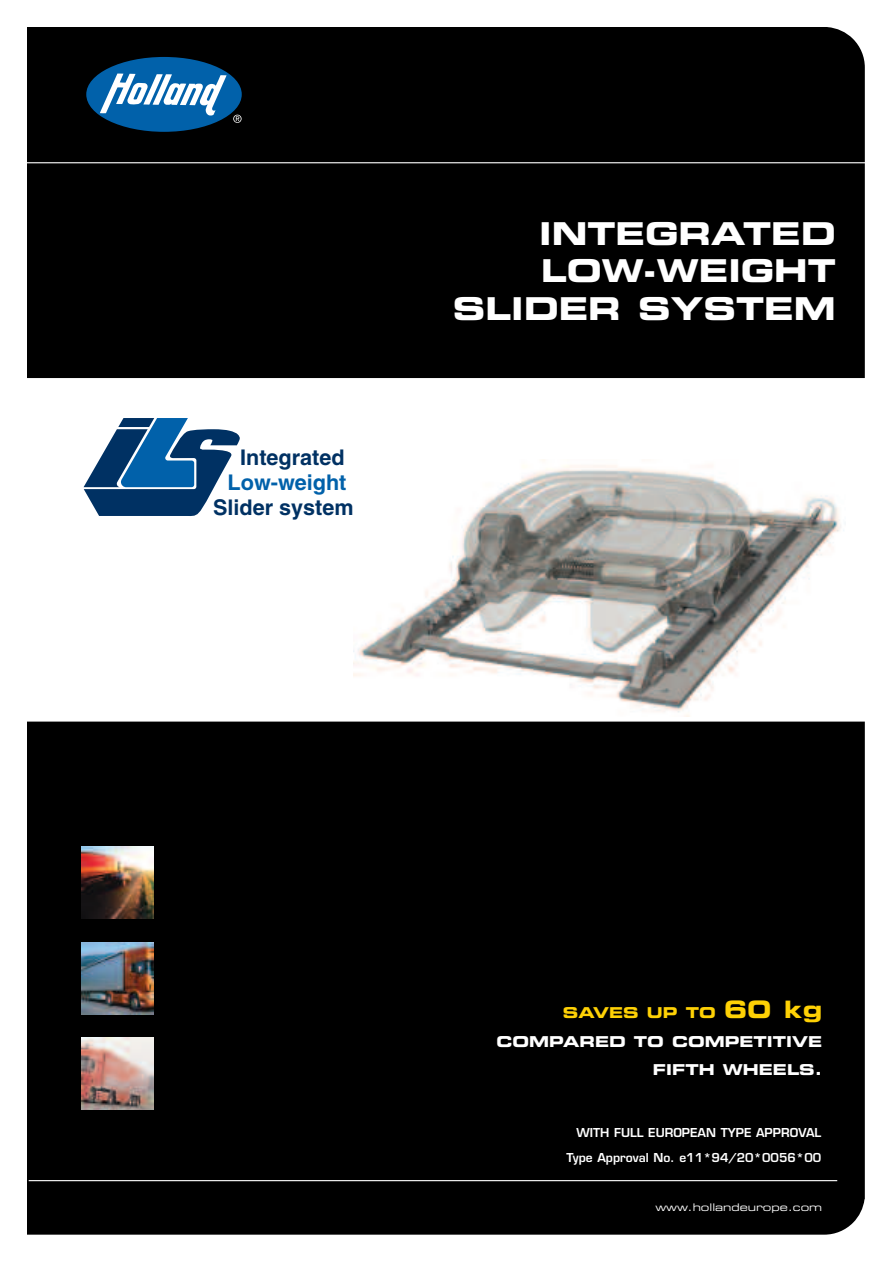
<style>
.page{position:relative;width:893px;height:1263px;background:#fff}
.page>*{position:absolute;margin:0;border:0;box-sizing:border-box;transform-origin:0 0}
.t1{font:31.5px/37.8px "Eurostile LT Bold Extended Two";color:#fff;text-align:right}
.t2{font:700 21.6px "Helvetica";color:#003163}
.t3{font:700 21.6px "Helvetica";color:#0161aa}
.t4{font:15px/28.8px "Eurostile LT Bold Extended Two";color:#fff;text-align:right}
.t5{font:600 12px/25.2px "Eurostile LT";color:#fff;text-align:right}
.t6{font:10.5px "Eurostile LT Extended Two";color:#fff}
.s1{color:#fed105}
.s2{font-size:24px;color:#fed105}
</style>
<div class="page">
<div style="left:27px;top:722px;width:838px;height:513px;background:#000"></div>
<hr style="left:29px;top:1180px;width:808px;height:1px;background:#fff">
<div style="left:27px;top:27px;width:838px;height:351px;background:#000"></div>
<hr style="left:16px;top:162px;width:855px;height:1px;background:#fff">
<img style="left:82px;top:1038px;width:72px;height:72px">
<img style="left:82px;top:942px;width:72px;height:72px">
<img style="left:82px;top:846px;width:72px;height:72px">
<div style="left:86px;top:57px;width:156px;height:75px;background:#0161aa;border-radius:50%"></div>
<svg style="left:100px;top:73px;width:127px;height:43px"></svg>
<svg style="left:233px;top:115px;width:9px;height:8px"></svg>
<img style="left:353px;top:459px;width:491px;height:257px">
<div style="left:77px;top:411px;width:342px;height:137px;background:#fff"></div>
<svg style="left:84px;top:418px;width:156px;height:98px"></svg>
<h2 class="t2" style="left:240px;top:450px;width:106px">Integrated</h2>
<h2 class="t3" style="left:228px;top:475px;width:120px">Low-weight</h2>
<h2 class="t2" style="left:213px;top:500px;width:142px">Slider system</h2>
<h1 class="t1" style="left:453px;top:217px;width:384px">INTEGRATED<br>LOW-WEIGHT<br>SLIDER SYSTEM</h1>
<p class="t4" style="left:497px;top:999px;width:327px"><span class="s1">SAVES UP TO</span> <span class="s2">60 kg<br></span>COMPARED TO COMPETITIVE<br>FIFTH WHEELS.</p>
<p class="t5" style="left:566px;top:1121px;width:256px">WITH FULL EUROPEAN TYPE APPROVAL<br>Type Approval No. e11*94/20*0056*00</p>
<p class="t6" style="left:655px;top:1203px;width:168px">www.hollandeurope.com</p>
</div>
